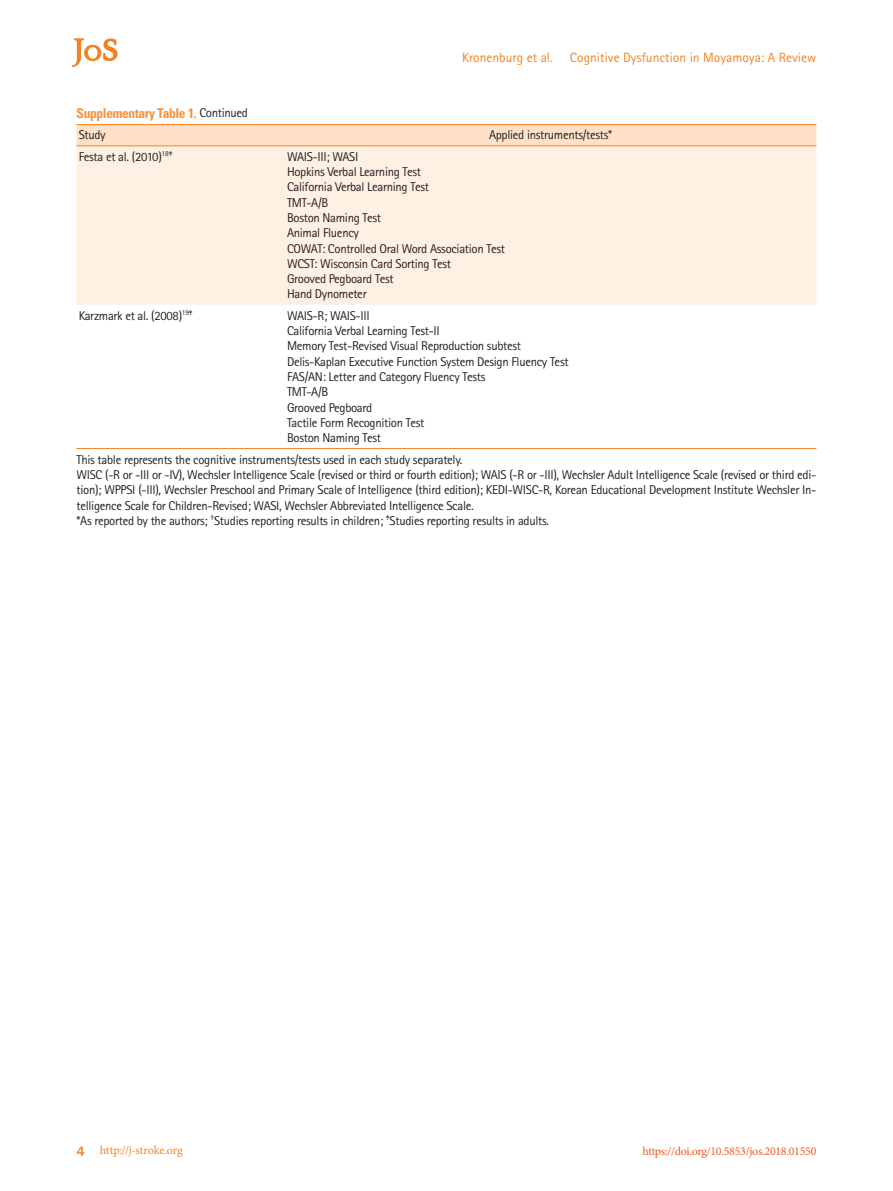
<style>
.page{position:relative;width:893px;height:1191px;background:#fff}
.page>*{position:absolute;margin:0;border:0;box-sizing:border-box;transform-origin:0 0}
.t1{font:13.5px "Rotis Sans Serif Std";color:#f58220}
.t2{font:700 condensed 13.5px "Univers LT Std";letter-spacing:-.025em;color:#f6923c}
.t3{font:12.75px/15.3px "Rotis Sans Serif Std";letter-spacing:-.025em;color:#231f20}
.t4{font:12px "Minion Pro";letter-spacing:-.025em;color:#f15921}
.t5{font:12px "Minion Pro";letter-spacing:-.015em;color:#f58220}
.s1{font-family:"Rotis Sans Serif Std";font-weight:400;font-stretch:normal;font-size:12.75px;color:#231f20}
.s2{font-family:"Rotis Semi Sans Std";font-weight:800;font-size:15px}
</style>
<div class="page">
<svg style="left:72px;top:38px;width:46px;height:29px"></svg>
<div style="left:77px;top:125px;width:739px;height:20px;background:#fee1c8"></div>
<div style="left:77px;top:146px;width:739px;height:159px;background:#fef0e2"></div>
<hr style="left:77px;top:124px;width:208px;height:1px;background:#f58220">
<hr style="left:285px;top:124px;width:531px;height:1px;background:#f58220">
<hr style="left:77px;top:145px;width:208px;height:1px;background:#f58220">
<hr style="left:285px;top:145px;width:531px;height:1px;background:#f58220">
<hr style="left:77px;top:448px;width:208px;height:1px;background:#f58220">
<hr style="left:285px;top:448px;width:531px;height:1px;background:#f58220">
<p class="t2" style="left:77px;top:104px;width:173px">Supplementary Table 1. <span class="s1">Continued</span></p>
<p class="t1" style="left:462px;top:50px;width:92px">Kronenburg et al.</p>
<p class="t1" style="left:570px;top:50px;width:248px">Cognitive Dysfunction in Moyamoya: A Review</p>
<p class="t3" style="left:79px;top:127px;width:29px">Study</p>
<p class="t3" style="left:489px;top:127px;width:125px">Applied instruments/tests*</p>
<p class="t3" style="left:79px;top:149px;width:95px">Festa et al. (2010)<sup>18‡</sup></p>
<p class="t3" style="left:287px;top:149px;width:220px">WAIS-III; WASI<br>Hopkins Verbal Learning Test<br>California Verbal Learning Test<br>TMT-A/B<br>Boston Naming Test<br>Animal Fluency<br>COWAT: Controlled Oral Word Association Test<br>WCST: Wisconsin Card Sorting Test<br>Grooved Pegboard Test<br>Hand Dynometer</p>
<p class="t3" style="left:79px;top:308px;width:116px">Karzmark et al. (2008)<sup>19‡</sup></p>
<p class="t3" style="left:287px;top:308px;width:283px">WAIS-R; WAIS-III<br>California Verbal Learning Test-II<br>Memory Test-Revised Visual Reproduction subtest<br>Delis-Kaplan Executive Function System Design Fluency Test<br>FAS/AN: Letter and Category Fluency Tests<br>TMT-A/B<br>Grooved Pegboard<br>Tactile Form Recognition Test<br>Boston Naming Test</p>
<p class="t3" style="left:77px;top:452px;width:741px">This table represents the cognitive instruments/tests used in each study separately.<br>WISC (-R or -III or -IV), Wechsler Intelligence Scale (revised or third or fourth edition); WAIS (-R or -III), Wechsler Adult Intelligence Scale (revised or third edi&shy;tion); WPPSI (-III), Wechsler Preschool and Primary Scale of Intelligence (third edition); KEDI-WISC-R, Korean Educational Development Institute Wechsler In&shy;telligence Scale for Children-Revised; WASI, Wechsler Abbreviated Intelligence Scale.<br>*As reported by the authors; <sup>†</sup>Studies reporting results in children; <sup>‡</sup>Studies reporting results in adults.</p>
<p class="t5" style="left:77px;top:1142px;width:108px"><span class="s2">4</span> http://j-stroke.org</p>
<p class="t4" style="left:643px;top:1143px;width:175px">https://doi.org/10.5853/jos.2018.01550</p>
</div>
